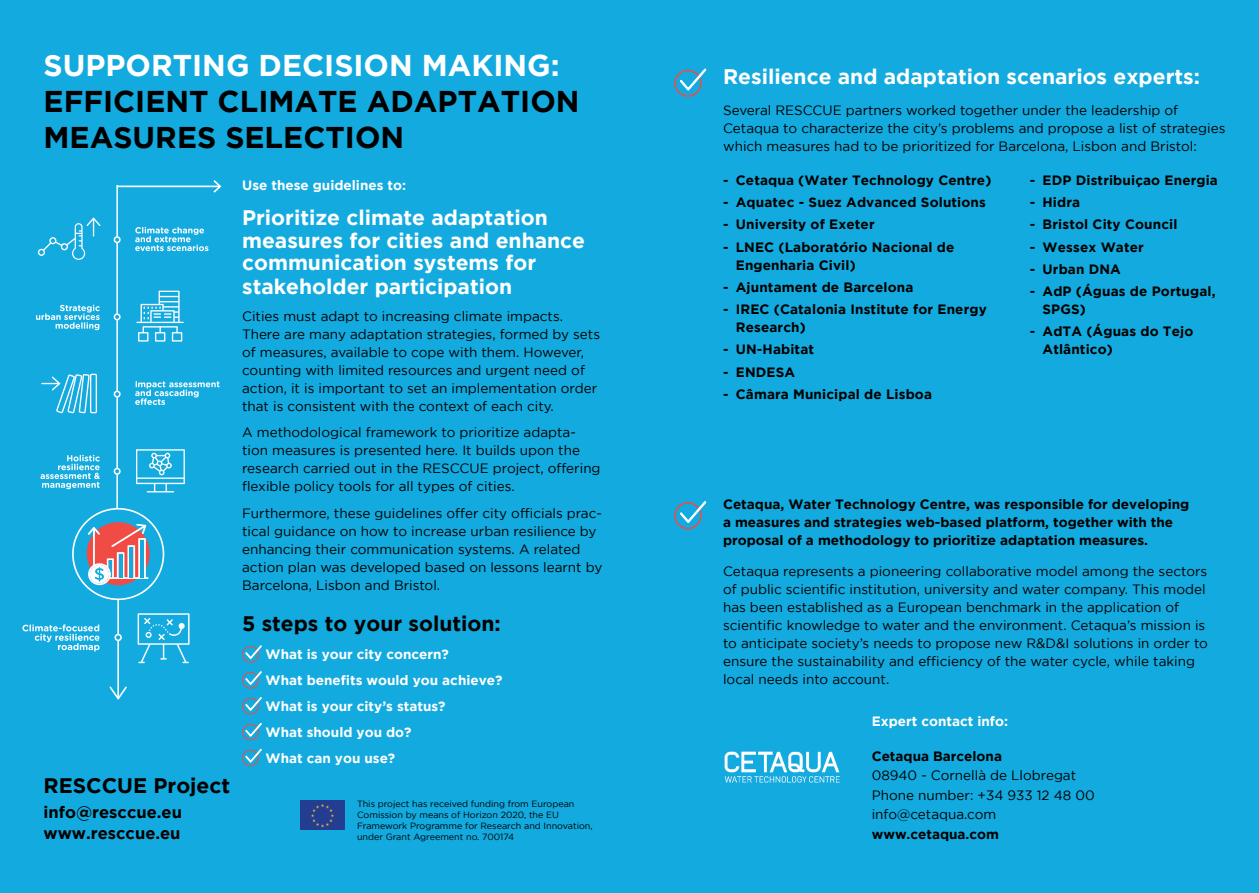
<style>
.page{position:relative;width:1259px;height:893px;background:#12aadf}
.page>*{position:absolute;margin:0;border:0;box-sizing:border-box;transform-origin:0 0}
.t1{font:700 30px/36px "Gotham";color:#000}
.t2{font:700 21px/23px "Gotham";color:#fff}
.t3{font:700 21px "Gotham";color:#000}
.t4{font:700 16.5px "Gotham";color:#000}
.t5{font:13.5px/18px "Gotham";color:#000}
.t6{font:700 13.5px/18px "Gotham";letter-spacing:.01em;color:#000}
.t7{font:700 13.5px "Gotham";color:#fff}
.t8{font:9px/10.8px "Gotham";color:#000}
.s1{color:#fff}
</style>
<div class="page">
<img style="left:724px;top:751px;width:116px;height:32px">
<img style="left:300px;top:801px;width:44px;height:29px">
<div style="left:674px;top:70px;width:27px;height:27px;border:2px solid #f04b45;border-radius:50%"></div>
<svg style="left:679px;top:68px;width:27px;height:23px"></svg>
<div style="left:674px;top:502px;width:27px;height:27px;border:2px solid #f04b45;border-radius:50%"></div>
<svg style="left:679px;top:501px;width:27px;height:22px"></svg>
<div style="left:242px;top:646px;width:17px;height:17px;border:1px solid #f04b45;border-radius:50%"></div>
<svg style="left:245px;top:645px;width:17px;height:14px"></svg>
<div style="left:242px;top:672px;width:17px;height:17px;border:1px solid #f04b45;border-radius:50%"></div>
<svg style="left:245px;top:671px;width:17px;height:14px"></svg>
<div style="left:242px;top:698px;width:17px;height:16px;border:1px solid #f04b45;border-radius:50%"></div>
<svg style="left:245px;top:697px;width:17px;height:14px"></svg>
<div style="left:242px;top:724px;width:17px;height:16px;border:1px solid #f04b45;border-radius:50%"></div>
<svg style="left:245px;top:723px;width:17px;height:14px"></svg>
<div style="left:242px;top:750px;width:17px;height:16px;border:1px solid #f04b45;border-radius:50%"></div>
<svg style="left:245px;top:749px;width:17px;height:14px"></svg>
<svg style="left:136px;top:449px;width:49px;height:43px"></svg>
<svg style="left:41px;top:374px;width:56px;height:39px"></svg>
<svg style="left:38px;top:218px;width:63px;height:42px"></svg>
<svg style="left:136px;top:291px;width:48px;height:51px"></svg>
<svg style="left:135px;top:227px;width:73px;height:24px"></svg>
<svg style="left:36px;top:305px;width:64px;height:25px"></svg>
<svg style="left:40px;top:455px;width:60px;height:34px"></svg>
<svg style="left:109px;top:185px;width:16px;height:324px"></svg>
<svg style="left:135px;top:381px;width:85px;height:24px"></svg>
<svg style="left:138px;top:613px;width:51px;height:50px"></svg>
<svg style="left:22px;top:624px;width:77px;height:28px"></svg>
<svg style="left:109px;top:599px;width:18px;height:100px"></svg>
<div style="left:72px;top:508px;width:92px;height:92px;border:2px solid #fff;border-radius:50%"></div>
<svg style="left:88px;top:524px;width:60px;height:61px"></svg>
<hr style="left:117px;top:186px;width:103px;height:1px;background:#fff">
<svg style="left:212px;top:180px;width:10px;height:13px"></svg>
<p class="t1" style="left:44px;top:47px;width:537px"><span class="s1">SUPPORTING DECISION MAKING:<br></span>EFFICIENT CLIMATE ADAPTATION<br>MEASURES SELECTION</p>
<p class="t3" style="left:44px;top:773px;width:188px">RESCCUE Project</p>
<p class="t4" style="left:44px;top:803px;width:140px">info@resccue.eu</p>
<p class="t4" style="left:44px;top:824px;width:138px">www.resccue.eu</p>
<p class="t7" style="left:242px;top:178px;width:165px">Use these guidelines to:</p>
<p class="t2" style="left:242px;top:206px;width:344px">Prioritize climate adaptation measures for cities and enhance communication systems for stakeholder participation</p>
<p class="t5" style="left:242px;top:307px;width:359px">Cities must adapt to increasing climate impacts.<br>There are many adaptation strategies, formed by sets of measures, available to cope with them. However, counting with limited resources and urgent need of action, it is important to set an implementation order that is consistent with the context of each city.</p>
<p class="t5" style="left:242px;top:423px;width:360px">A methodological framework to prioritize adapta&shy;tion measures is presented here. It builds upon the research carried out in the RESCCUE project, offering flexible policy tools for all types of cities.</p>
<p class="t5" style="left:242px;top:504px;width:362px">Furthermore, these guidelines offer city officials prac&shy;tical guidance on how to increase urban resilience by enhancing their communication systems. A related action plan was developed based on lessons learnt by Barcelona, Lisbon and Bristol.</p>
<p class="t3" style="left:242px;top:611px;width:260px">5 steps to your solution:</p>
<p class="t7" style="left:265px;top:646px;width:185px">What is your city concern?</p>
<p class="t7" style="left:265px;top:672px;width:238px">What benefits would you achieve?</p>
<p class="t7" style="left:265px;top:698px;width:181px">What is your city’s status?</p>
<p class="t7" style="left:265px;top:724px;width:147px">What should you do?</p>
<p class="t7" style="left:265px;top:750px;width:131px">What can you use?</p>
<p class="t8" style="left:357px;top:799px;width:237px">This project has received funding from European Comission by means of Horizon 2020, the EU Framework Programme for Research and Innovation, under Grant Agreement no. 700174</p>
<p class="t2" style="left:723px;top:65px;width:478px">Resilience and adaptation scenarios experts:</p>
<p class="t5" style="left:723px;top:101px;width:504px">Several RESCCUE partners worked together under the leadership of<br>Cetaqua to characterize the city’s problems and propose a list of strategies which measures had to be prioritized for Barcelona, Lisbon and Bristol:</p>
<p class="t6" style="left:723px;top:171px;width:270px">- Cetaqua (Water Technology Centre)</p>
<p class="t6" style="left:723px;top:193px;width:264px">- Aquatec - Suez Advanced Solutions</p>
<p class="t6" style="left:723px;top:215px;width:153px">- University of Exeter</p>
<p class="t6" style="left:736px;top:238px;width:220px;text-indent:-13px">- LNEC (Laboratório Nacional de<br>Engenharia Civil)</p>
<p class="t6" style="left:723px;top:278px;width:192px">- Ajuntament de Barcelona</p>
<p class="t6" style="left:736px;top:300px;width:252px;text-indent:-13px">- IREC (Catalonia Institute for Energy<br>Research)</p>
<p class="t6" style="left:723px;top:340px;width:92px">- UN-Habitat</p>
<p class="t6" style="left:723px;top:363px;width:74px">- ENDESA</p>
<p class="t6" style="left:723px;top:385px;width:210px">- Câmara Municipal de Lisboa</p>
<p class="t6" style="left:1029px;top:171px;width:190px">- EDP Distribuiçao Energia</p>
<p class="t6" style="left:1029px;top:193px;width:52px">- Hidra</p>
<p class="t6" style="left:1029px;top:215px;width:149px">- Bristol City Council</p>
<p class="t6" style="left:1029px;top:238px;width:116px">- Wessex Water</p>
<p class="t6" style="left:1029px;top:260px;width:93px">- Urban DNA</p>
<p class="t6" style="left:1042px;top:282px;width:174px;text-indent:-13px">- AdP (Águas de Portugal,<br>SPGS)</p>
<p class="t6" style="left:1042px;top:322px;width:152px;text-indent:-13px">- AdTA (Águas do Tejo<br>Atlântico)</p>
<p class="t6" style="left:723px;top:495px;width:468px">Cetaqua, Water Technology Centre, was responsible for developing a measures and strategies web-based platform, together with the proposal of a methodology to prioritize adaptation measures.</p>
<p class="t5" style="left:723px;top:562px;width:486px">Cetaqua represents a pioneering collaborative model among the sectors of public scientific institution, university and water company. This model has been established as a European benchmark in the application of scientific knowledge to water and the environment. Cetaqua’s mission is to anticipate society’s needs to propose new R&amp;D&amp;I solutions in order to ensure the sustainability and efficiency of the water cycle, while taking local needs into account.</p>
<p class="t7" style="left:871px;top:713px;width:138px">Expert contact info:</p>
<p class="t6" style="left:871px;top:746px;width:132px">Cetaqua Barcelona</p>
<p class="t5" style="left:871px;top:766px;width:206px">08940 - Cornellà de Llobregat</p>
<p class="t5" style="left:871px;top:786px;width:224px">Phone number: +34 933 12 48 00</p>
<p class="t5" style="left:871px;top:805px;width:126px">info@cetaqua.com</p>
<p class="t6" style="left:871px;top:824px;width:129px">www.cetaqua.com</p>
</div>
